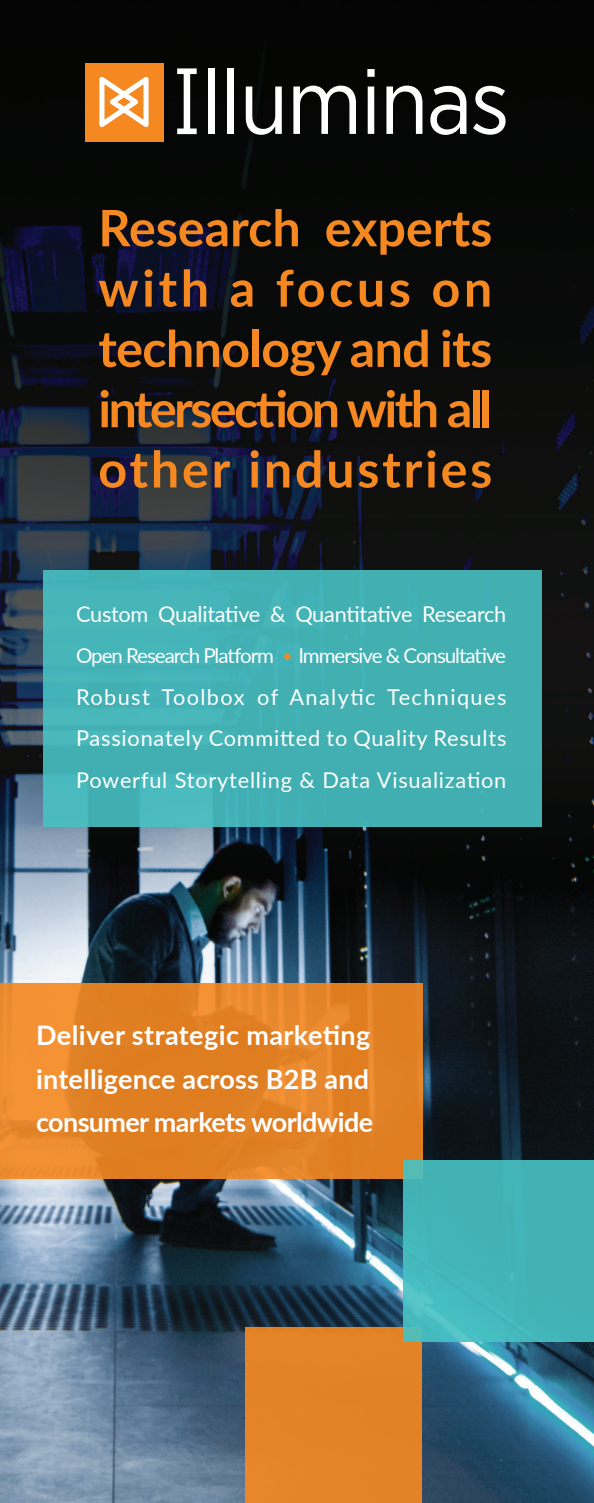
<style>
.page{position:relative;width:594px;height:1503px;background:#fff}
.page>*{position:absolute;margin:0;border:0;box-sizing:border-box;transform-origin:0 0}
.t1{font:700 50.25px/60.3px "Lato";letter-spacing:-.015em;color:#f58821;text-align:justify}
.t2{font:700 27px/43.2px "Lato";letter-spacing:.005em;color:#fff}
.t3{font:21.75px/41.5px "Lato";letter-spacing:.03em;color:#fff;text-align:justify}
.t4{font:21.75px "Lato";letter-spacing:-.015em;color:#fff}
.t5{font:20.5px "Lato";letter-spacing:-.05em;color:#fff}
</style>
<div class="page">
<img style="left:0;top:0;width:594px;height:1503px">
<div style="left:0;top:983px;width:422px;height:196px;background:linear-gradient(to right,#ea882c,#df7e22)"></div>
<div style="left:245px;top:1327px;width:176px;height:176px;background:#e38227"></div>
<svg style="left:403px;top:1160px;width:191px;height:182px;background:#43b5b8"></svg>
<div style="left:85px;top:63px;width:78px;height:78px;background:#f58821"></div>
<svg style="left:99px;top:77px;width:50px;height:50px"></svg>
<div style="left:228px;top:68px;width:6px;height:66px;background:#fff"></div>
<svg style="left:246px;top:87px;width:36px;height:48px"></svg>
<svg style="left:293px;top:86px;width:63px;height:48px"></svg>
<svg style="left:367px;top:69px;width:8px;height:65px"></svg>
<svg style="left:386px;top:86px;width:36px;height:48px"></svg>
<svg style="left:430px;top:86px;width:36px;height:49px"></svg>
<svg style="left:473px;top:86px;width:33px;height:49px"></svg>
<div style="left:209px;top:68px;width:6px;height:66px;background:#fff"></div>
<svg style="left:177px;top:68px;width:20px;height:66px"></svg>
<div style="left:44px;top:570px;width:498px;height:256px;background:#42b0b1"></div>
<svg style="left:283px;top:653px;width:8px;height:7px"></svg>
<h1 class="t1" style="left:98px;top:196px;width:395px">Research experts with a focus on technology and its intersection with all other industries</h1>
<p class="t4" style="left:76px;top:598px;width:432px">Custom Qualitative &amp; Quantitative Research</p>
<p class="t5" style="left:76px;top:641px;width:432px">Open Research Platform Immersive &amp; Consultative</p>
<p class="t3" style="left:76px;top:675px;width:432px">Robust Toolbox of Analytic Techniques Passionately Committed to Quality Results Powerful Storytelling &amp; Data Visualization</p>
<p class="t2" style="left:36px;top:1013px;width:338px">Deliver strategic marketing intelligence across B2B and consumer markets worldwide</p>
</div>
